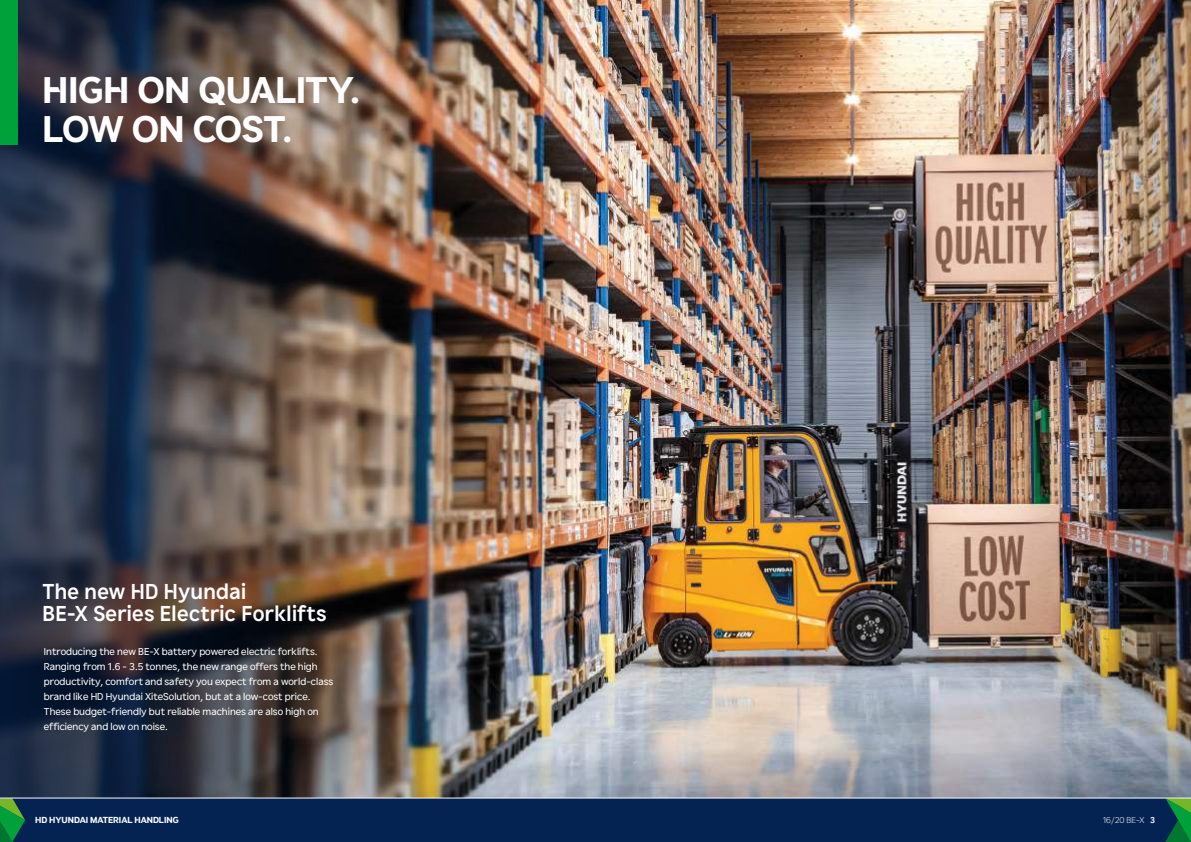
<style>
.page{position:relative;width:1191px;height:842px;background:#fff}
.page>*{position:absolute;margin:0;border:0;box-sizing:border-box;transform-origin:0 0}
.t1{font:36px/39px "HD Hyundai Gothic Euro Lg Bd";color:#fff}
.t2{font:700 21.6px/22.3px "HD Hyundai Gothic Euro";letter-spacing:.015em;color:#fff}
.t3{font:10px/15px "HD Hyundai Gothic Euro";color:#fff}
.t4{font:8.5px "HD Hyundai Gothic Euro Lg Bd";color:#fff}
.t5{font:300 8.5px "HD Hyundai Gothic Euro";color:#fff}
.s1{font-weight:700}
</style>
<div class="page">
<img style="left:0;top:0;width:1191px;height:798px">
<div style="left:0;top:0;width:17px;height:145px;background:#00a13a"></div>
<div style="left:0;top:798px;width:1191px;height:44px;background:#042352"></div>
<svg style="left:1165px;top:799px;width:26px;height:43px"></svg>
<svg style="left:0;top:799px;width:25px;height:43px"></svg>
<hr style="left:0;top:798px;width:1191px;height:1px;background:#fff">
<h1 class="t1" style="left:43px;top:70px;width:318px">HIGH ON QUALITY.<br>LOW ON COST.</h1>
<h2 class="t2" style="left:43px;top:580px;width:286px">The new HD Hyundai<br>BE-X Series Electric Forklifts</h2>
<p class="t3" style="left:44px;top:644px;width:291px">Introducing the new BE-X battery powered electric forklifts.<br>Ranging from 1.6 - 3.5 tonnes, the new range offers the high productivity, comfort and safety you expect from a world-class brand like HD Hyundai XiteSolution, but at a low-cost price.<br>These budget-friendly but reliable machines are also high on efficiency and low on noise.</p>
<p class="t4" style="left:35px;top:814px;width:145px">HD HYUNDAI MATERIAL HANDLING</p>
<p class="t5" style="left:1102px;top:815px;width:54px">16/20 BE-X <span class="s1">3</span></p>
</div>
